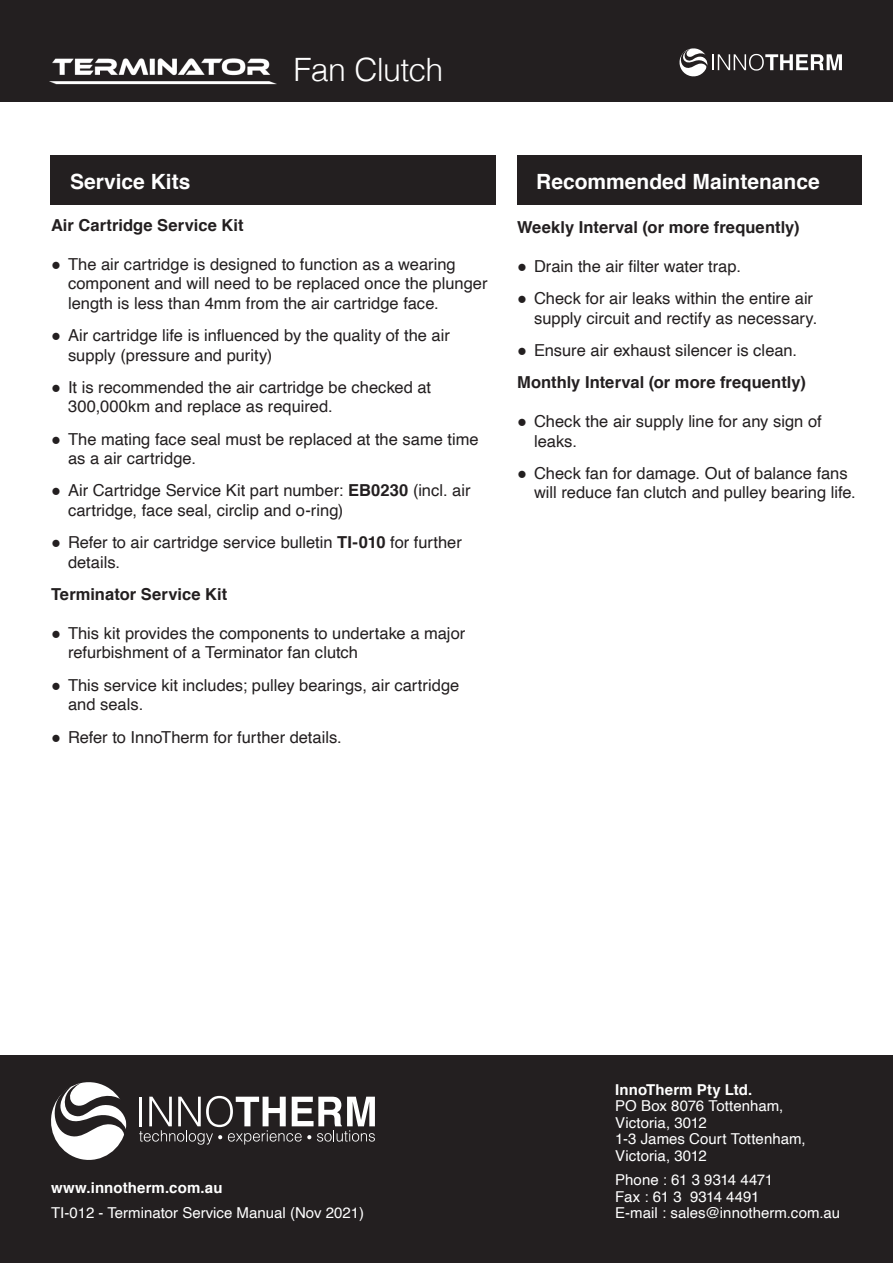
<style>
.page{position:relative;width:893px;height:1263px;background:#fff}
.page>*{position:absolute;margin:0;border:0;box-sizing:border-box;transform-origin:0 0}
.t1{font:300 32.1px "Helvetica";letter-spacing:-.025em;color:#fff}
.Sub_Heading{font:700 21px "Helvetica";color:#fff}
.t2{font:16.5px/19.5px "Helvetica";color:#231f20}
.Paragraph_Style_1{font:700 16.5px "Helvetica";letter-spacing:.005em;color:#231f20}
.Paragraph_Style_1-2{font:15px "Helvetica";color:#fff}
.Paragraph_Style_1-3{font:700 15px "Helvetica";letter-spacing:.005em;color:#fff}
.Paragraph_Style_1-4{font:15px "Helvetica";letter-spacing:-.025em;color:#fff}
.s1{font-weight:700}
</style>
<div class="page">
<div style="left:50px;top:155px;width:445px;height:49px;background:#231f20"></div>
<div style="left:517px;top:155px;width:344px;height:49px;background:#231f20"></div>
<div style="left:0;top:1056px;width:893px;height:207px;background:#231f20"></div>
<div style="left:0;top:0;width:893px;height:102px;background:#231f20"></div>
<img style="left:49px;top:58px;width:228px;height:27px">
<svg style="left:51px;top:1082px;width:76px;height:78px"></svg>
<svg style="left:139px;top:1096px;width:236px;height:49px"></svg>
<svg style="left:679px;top:48px;width:163px;height:29px"></svg>
<p class="t1" style="left:294px;top:42px;width:151px">Fan Clutch</p>
<p class="Sub_Heading" style="left:70px;top:165px;width:122px">Service Kits</p>
<p class="Paragraph_Style_1" style="left:51px;top:212px;width:194px">Air Cartridge Service Kit</p>
<p class="t2" style="left:68px;top:255px;width:421px;text-indent:-17px">● The air cartridge is designed to function as a wearing component and will need to be replaced once the plunger length is less than 4mm from the air cartridge face.</p>
<p class="t2" style="left:68px;top:326px;width:383px;text-indent:-17px">● Air cartridge life is influenced by the quality of the air supply (pressure and purity)</p>
<p class="t2" style="left:68px;top:378px;width:365px;text-indent:-17px">● It is recommended the air cartridge be checked at<br>300,000km and replace as required.</p>
<p class="t2" style="left:68px;top:430px;width:412px;text-indent:-17px">● The mating face seal must be replaced at the same time as a air cartridge.</p>
<p class="t2" style="left:68px;top:481px;width:404px;text-indent:-17px">● Air Cartridge Service Kit part number: <span class="s1">EB0230</span> (incl. air cartridge, face seal, circlip and o-ring)</p>
<p class="t2" style="left:68px;top:533px;width:395px;text-indent:-17px">● Refer to air cartridge service bulletin <span class="s1">TI-010</span> for further details.</p>
<p class="Paragraph_Style_1" style="left:51px;top:581px;width:178px">Terminator Service Kit</p>
<p class="t2" style="left:68px;top:624px;width:399px;text-indent:-17px">● This kit provides the components to undertake a major refurbishment of a Terminator fan clutch</p>
<p class="t2" style="left:68px;top:676px;width:393px;text-indent:-17px">● This service kit includes; pulley bearings, air cartridge and seals.</p>
<p class="t2" style="left:51px;top:727px;width:292px">● Refer to InnoTherm for further details.</p>
<p class="Sub_Heading" style="left:536px;top:165px;width:285px">Recommended Maintenance</p>
<p class="Paragraph_Style_1" style="left:517px;top:214px;width:284px">Weekly Interval (or more frequently)</p>
<p class="t2" style="left:517px;top:257px;width:225px">● Drain the air filter water trap.</p>
<p class="t2" style="left:517px;top:289px;width:302px;text-align:right">● Check for air leaks within the entire air supply circuit and rectify as necessary.</p>
<p class="t2" style="left:517px;top:341px;width:282px">● Ensure air exhaust silencer is clean.</p>
<p class="Paragraph_Style_1" style="left:517px;top:369px;width:290px">Monthly Interval (or more frequently)</p>
<p class="t2" style="left:534px;top:412px;width:289px;text-indent:-17px">● Check the air supply line for any sign of leaks.</p>
<p class="t2" style="left:534px;top:464px;width:323px;text-indent:-17px">● Check fan for damage. Out of balance fans will reduce fan clutch and pulley bearing life.</p>
<p class="Paragraph_Style_1-3" style="left:51px;top:1176px;width:173px">www.innotherm.com.au</p>
<p class="Paragraph_Style_1-2" style="left:51px;top:1201px;width:315px">TI-012 - Terminator Service Manual (Nov 2021)</p>
<p class="Paragraph_Style_1-3" style="left:615px;top:1077px;width:139px">InnoTherm Pty Ltd.</p>
<p class="Paragraph_Style_1-2" style="left:615px;top:1094px;width:170px">PO Box 8076 Tottenham,</p>
<p class="Paragraph_Style_1-2" style="left:615px;top:1111px;width:93px">Victoria, 3012</p>
<p class="Paragraph_Style_1-2" style="left:615px;top:1127px;width:192px">1-3 James Court Tottenham,</p>
<p class="Paragraph_Style_1-2" style="left:615px;top:1144px;width:93px">Victoria, 3012</p>
<p class="Paragraph_Style_1-2" style="left:615px;top:1168px;width:159px">Phone : 61 3 9314 4471</p>
<p class="Paragraph_Style_1-4" style="left:615px;top:1185px;width:146px">Fax : 61 3 9314 4491</p>
<p class="Paragraph_Style_1-2" style="left:615px;top:1201px;width:226px">E-mail : sales@innotherm.com.au</p>
</div>
